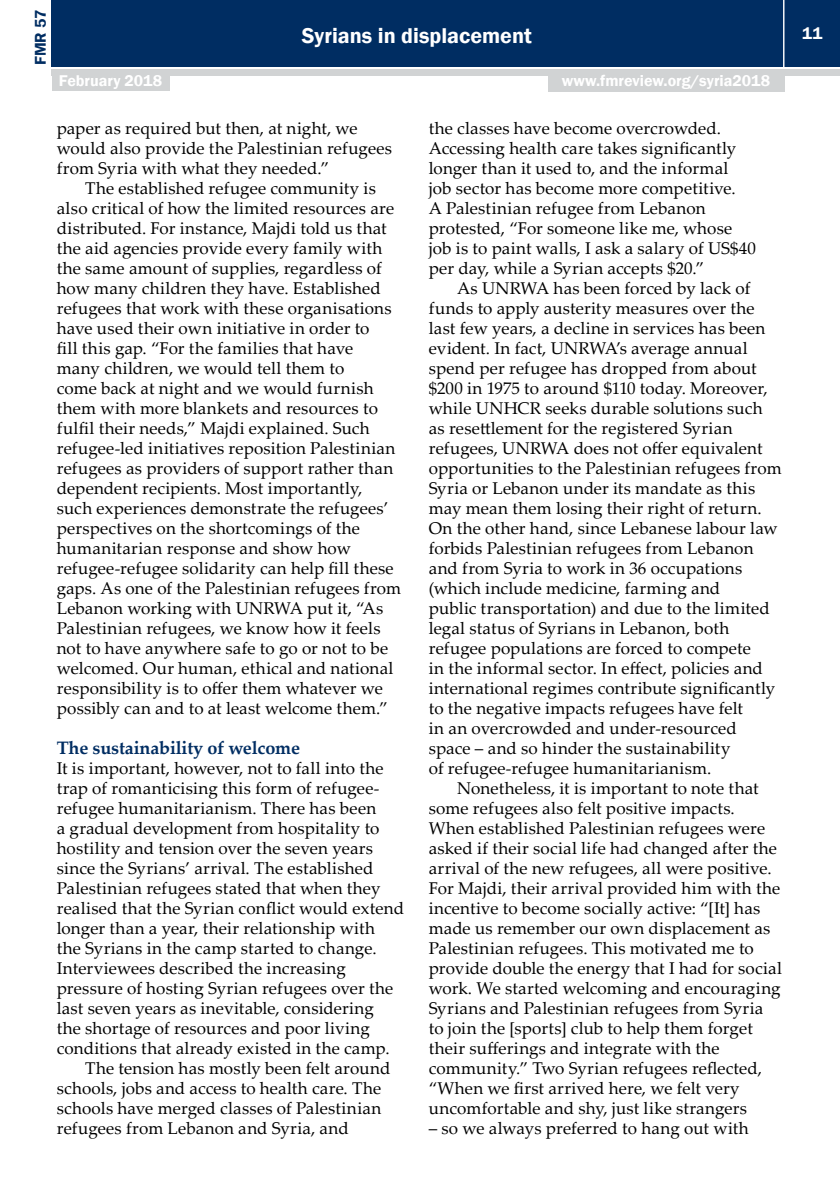
<style>
.page{position:relative;width:840px;height:1191px;background:#fff}
.page>*{position:absolute;margin:0;border:0;box-sizing:border-box;transform-origin:0 0}
.t1{font:600 22px "Franklin Gothic";color:#fff}
.t2{font:700 18px "Palatino Linotype";letter-spacing:-.01em;color:#002d62}
.t3{font:17px/20px "Palatino Linotype";letter-spacing:.01em;color:#000}
.t4{font:600 17px "Franklin Gothic";color:#fff}
.t5{font:600 16px "Franklin Gothic";color:#fff}
.t6{font:600 16px "Franklin Gothic";color:#002d62}
</style>
<div class="page">
<div style="left:52px;top:0;width:787px;height:66px;background:#002d62"></div>
<div style="left:52px;top:69px;width:787px;height:6px;background:#d1d3d4"></div>
<hr style="left:782px;top:0;width:2px;height:68px;background:#fff">
<div style="left:52px;top:73px;width:117px;height:18px;background:#d1d3d4"></div>
<div style="left:547px;top:74px;width:237px;height:18px;background:#d1d3d4"></div>
<p class="t6" style="left:31px;top:65px;width:57px;rotate:-90deg">FMR 57</p>
<p class="t1" style="left:301px;top:22px;width:231px">Syrians in displacement</p>
<p class="t5" style="left:59px;top:71px;width:105px">February 2018</p>
<p class="t5" style="left:561px;top:71px;width:209px">www.fmreview.org/syria2018</p>
<p class="t3" style="left:57px;top:117px;width:336px">paper as required but then, at night, we would also provide the Palestinian refugees from Syria with what they needed.”</p>
<p class="t3" style="left:57px;top:177px;width:346px;text-indent:28px">The established refugee community is also critical of how the limited resources are distributed. For instance, Majdi told us that the aid agencies provide every family with the same amount of supplies, regardless of how many children they have. Established refugees that work with these organisations have used their own initiative in order to<br>fill this gap. “For the families that have<br>many children, we would tell them to<br>come back at night and we would furnish them with more blankets and resources to fulfil their needs,” Majdi explained. Such refugee-led initiatives reposition Palestinian refugees as providers of support rather than dependent recipients. Most importantly, such experiences demonstrate the refugees’ perspectives on the shortcomings of the humanitarian response and show how refugee-refugee solidarity can help fill these gaps. As one of the Palestinian refugees from Lebanon working with UNRWA put it, “As Palestinian refugees, we know how it feels not to have anywhere safe to go or not to be welcomed. Our human, ethical and national responsibility is to offer them whatever we possibly can and to at least welcome them.”</p>
<p class="t2" style="left:57px;top:735px;width:245px">The sustainability of welcome</p>
<p class="t3" style="left:57px;top:757px;width:328px">It is important, however, not to fall into the</p>
<p class="t3" style="left:57px;top:777px;width:324px">trap of romanticising this form of refugee-</p>
<p class="t3" style="left:57px;top:797px;width:321px">refugee humanitarianism. There has been</p>
<p class="t3" style="left:57px;top:817px;width:324px">a gradual development from hospitality to</p>
<p class="t3" style="left:57px;top:837px;width:317px">hostility and tension over the seven years</p>
<p class="t3" style="left:57px;top:857px;width:318px">since the Syrians’ arrival. The established</p>
<p class="t3" style="left:57px;top:877px;width:325px">Palestinian refugees stated that when they</p>
<p class="t3" style="left:57px;top:897px;width:348px">realised that the Syrian conflict would extend</p>
<p class="t3" style="left:57px;top:917px;width:319px">longer than a year, their relationship with</p>
<p class="t3" style="left:57px;top:937px;width:321px">the Syrians in the camp started to change.</p>
<p class="t3" style="left:57px;top:957px;width:290px">Interviewees described the increasing</p>
<p class="t3" style="left:57px;top:977px;width:338px">pressure of hosting Syrian refugees over the</p>
<p class="t3" style="left:57px;top:997px;width:318px">last seven years as inevitable, considering</p>
<p class="t3" style="left:57px;top:1017px;width:314px">the shortage of resources and poor living</p>
<p class="t3" style="left:57px;top:1037px;width:334px">conditions that already existed in the camp.</p>
<p class="t3" style="left:85px;top:1057px;width:307px">The tension has mostly been felt around</p>
<p class="t3" style="left:57px;top:1077px;width:326px">schools, jobs and access to health care. The</p>
<p class="t3" style="left:57px;top:1097px;width:326px">schools have merged classes of Palestinian</p>
<p class="t3" style="left:57px;top:1117px;width:293px">refugees from Lebanon and Syria, and</p>
<p class="t3" style="left:428px;top:117px;width:328px">the classes have become overcrowded.<br>Accessing health care takes significantly longer than it used to, and the informal<br>job sector has become more competitive.<br>A Palestinian refugee from Lebanon protested, “For someone like me, whose job is to paint walls, I ask a salary of US$40 per day, while a Syrian accepts $20.”</p>
<p class="t3" style="left:428px;top:277px;width:354px;text-indent:28px">As UNRWA has been forced by lack of funds to apply austerity measures over the last few years, a decline in services has been evident. In fact, UNRWA’s average annual spend per refugee has dropped from about $200 in 1975 to around $110 today. Moreover, while UNHCR seeks durable solutions such as resettlement for the registered Syrian refugees, UNRWA does not offer equivalent opportunities to the Palestinian refugees from Syria or Lebanon under its mandate as this may mean them losing their right of return.<br>On the other hand, since Lebanese labour law forbids Palestinian refugees from Lebanon and from Syria to work in 36 occupations (which include medicine, farming and<br>public transportation) and due to the limited legal status of Syrians in Lebanon, both refugee populations are forced to compete<br>in the informal sector. In effect, policies and international regimes contribute significantly to the negative impacts refugees have felt<br>in an overcrowded and under-resourced space – and so hinder the sustainability<br>of refugee-refugee humanitarianism.</p>
<p class="t3" style="left:428px;top:777px;width:354px;text-indent:28px">Nonetheless, it is important to note that some refugees also felt positive impacts.<br>When established Palestinian refugees were asked if their social life had changed after the arrival of the new refugees, all were positive.<br>For Majdi, their arrival provided him with the incentive to become socially active: “[It] has made us remember our own displacement as Palestinian refugees. This motivated me to provide double the energy that I had for social work. We started welcoming and encouraging Syrians and Palestinian refugees from Syria to join the [sports] club to help them forget their sufferings and integrate with the community.” Two Syrian refugees reflected, “When we first arrived here, we felt very uncomfortable and shy, just like strangers</p>
<p class="t3" style="left:428px;top:1117px;width:321px">– so we always preferred to hang out with</p>
<p class="t4" style="left:801px;top:23px;width:22px">11</p>
</div>
